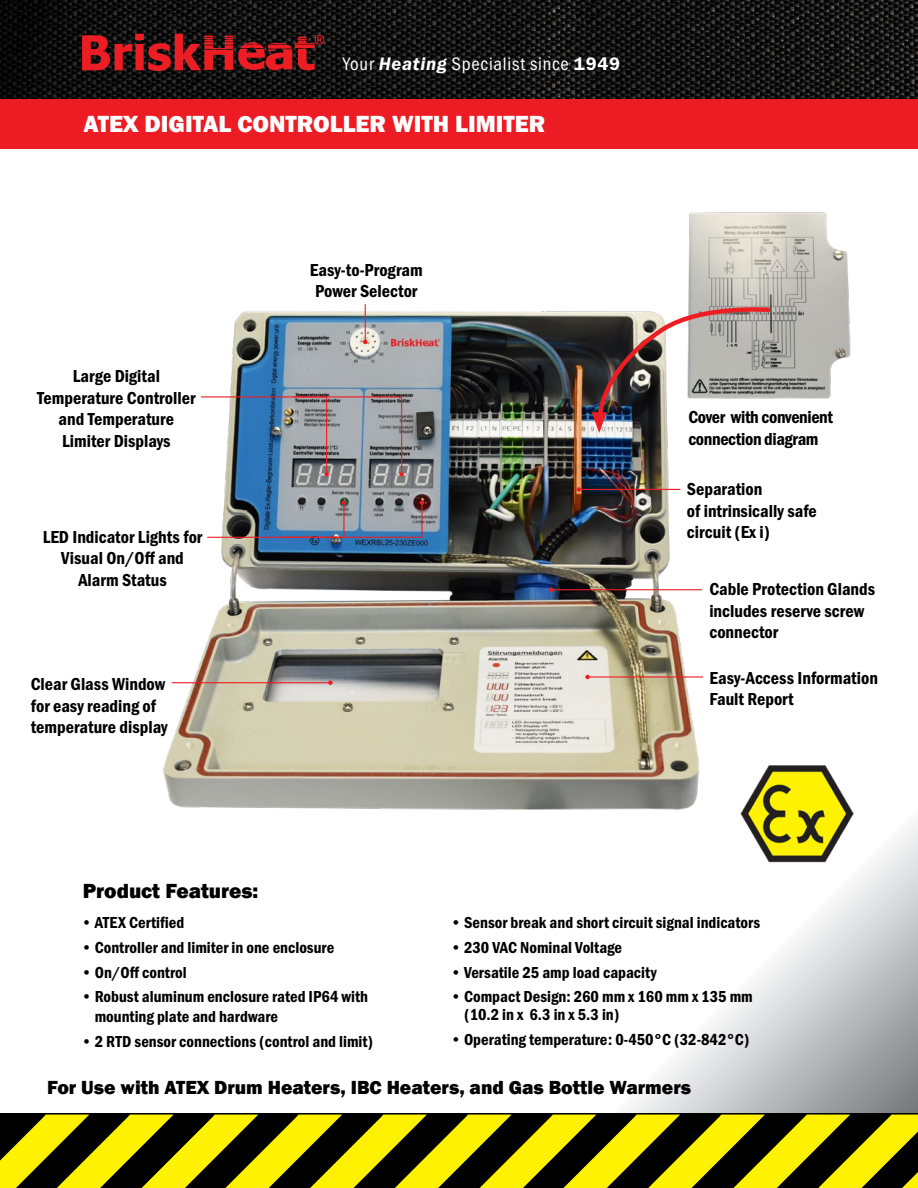
<style>
.page{position:relative;width:918px;height:1188px;background:#fff}
.page>*{position:absolute;margin:0;border:0;box-sizing:border-box;transform-origin:0 0}
.t1{font:800 24px "Franklin Gothic";color:#fff}
.t2{font:800 21px "Franklin Gothic";color:#000}
.t3{font:800 19.5px "Franklin Gothic";color:#000}
.t4{font:18.75px "Franklin Gothic URW Cond";letter-spacing:.04em;color:#fff}
.t5{font:18px/21.6px "Franklin Gothic URW Con Dem";color:#000}
.t6{font:18px "Franklin Gothic URW Con Dem";letter-spacing:-.02em;color:#000}
.t7{font:16.5px/19.5px "Franklin Gothic URW Con Dem";color:#000}
.s1{font-family:"Franklin Gothic URW Dem Ita"}
.s2{font-family:"Franklin Gothic URW Dem"}
</style>
<div class="page">
<img style="left:163px;top:304px;width:539px;height:506px">
<svg style="left:532px;top:802px;width:386px;height:311px"></svg>
<div style="left:0;top:97px;width:918px;height:51px;background:#ed1c24"></div>
<img style="left:0;top:0;width:918px;height:99px">
<svg style="left:82px;top:34px;width:242px;height:37px;background:#7a171a"></svg>
<hr style="left:365px;top:304px;width:1px;height:38px;background:#ed1d24">
<svg style="left:363px;top:340px;width:5px;height:4px"></svg>
<svg style="left:0;top:1113px;width:918px;height:2px;background:#1c1a00"></svg>
<svg style="left:0;top:1115px;width:918px;height:73px;background:#837c00"></svg>
<hr style="left:579px;top:489px;width:101px;height:1px;background:#ed1d24">
<svg style="left:577px;top:487px;width:4px;height:5px"></svg>
<hr style="left:551px;top:589px;width:151px;height:1px;background:#ed1d24">
<svg style="left:549px;top:587px;width:4px;height:5px"></svg>
<hr style="left:588px;top:676px;width:115px;height:2px;background:#ed1d24">
<svg style="left:585px;top:675px;width:5px;height:4px"></svg>
<hr style="left:172px;top:682px;width:158px;height:1px;background:#ed1d24">
<svg style="left:328px;top:680px;width:5px;height:5px"></svg>
<svg style="left:206px;top:500px;width:218px;height:38px;background:#858d9b"></svg>
<img style="left:682px;top:212px;width:169px;height:187px">
<svg style="left:592px;top:305px;width:182px;height:128px"></svg>
<img style="left:739px;top:765px;width:116px;height:99px">
<svg style="left:200px;top:396px;width:204px;height:81px;background:#8d9aa8"></svg>
<p class="t4" style="left:343px;top:50px;width:279px">Your <span class="s1">Heating</span> Specialist since <span class="s2">1949</span></p>
<p class="t1" style="left:83px;top:108px;width:463px">ATEX DIGITAL CONTROLLER WITH LIMITER</p>
<p class="t5" style="left:73px;top:364px;width:89px">Large Digital</p>
<p class="t5" style="left:37px;top:386px;width:160px">Temperature Controller</p>
<p class="t5" style="left:59px;top:408px;width:117px">and Temperature<br>Limiter Displays</p>
<p class="t5" style="left:43px;top:525px;width:161px">LED Indicator Lights for</p>
<p class="t5" style="left:61px;top:547px;width:124px">Visual On/Off and</p>
<p class="t5" style="left:78px;top:568px;width:90px">Alarm Status</p>
<p class="t5" style="left:31px;top:672px;width:138px">Clear Glass Window for easy reading of temperature display</p>
<p class="t5" style="left:310px;top:258px;width:115px">Easy-to-Program</p>
<p class="t5" style="left:315px;top:280px;width:104px">Power Selector</p>
<p class="t2" style="left:83px;top:877px;width:177px">Product Features:</p>
<p class="t6" style="left:688px;top:405px;width:146px">Cover with convenient</p>
<p class="t6" style="left:688px;top:427px;width:132px">connection diagram</p>
<p class="t5" style="left:687px;top:478px;width:132px">Separation<br>of intrinsically safe circuit (Ex i)</p>
<p class="t5" style="left:709px;top:578px;width:167px">Cable Protection Glands includes reserve screw connector</p>
<p class="t5" style="left:709px;top:666px;width:170px">Easy-Access Information<br>Fault Report</p>
<p class="t7" style="left:81px;top:912px;width:105px">•ATEX Certified</p>
<p class="t7" style="left:81px;top:937px;width:255px">•Controller and limiter in one enclosure</p>
<p class="t7" style="left:81px;top:962px;width:107px">•On/Off control</p>
<p class="t7" style="left:95px;top:986px;width:275px;text-indent:-14px">•Robust aluminum enclosure rated IP64 with mounting plate and hardware</p>
<p class="t7" style="left:81px;top:1031px;width:294px">•2 RTD sensor connections (control and limit)</p>
<p class="t7" style="left:451px;top:912px;width:311px">•Sensor break and short circuit signal indicators</p>
<p class="t7" style="left:451px;top:937px;width:173px">•230 VAC Nominal Voltage</p>
<p class="t7" style="left:451px;top:962px;width:208px">•Versatile 25 amp load capacity</p>
<p class="t7" style="left:464px;top:987px;width:290px;line-height:18px;text-indent:-14px">•Compact Design: 260 mm x 160 mm x 135 mm (10.2 in x 6.3 in x 5.3 in)</p>
<p class="t7" style="left:451px;top:1029px;width:300px">•Operating temperature: 0-450°C (32-842°C)</p>
<p class="t3" style="left:47px;top:1075px;width:646px">For Use with ATEX Drum Heaters, IBC Heaters, and Gas Bottle Warmers</p>
</div>
